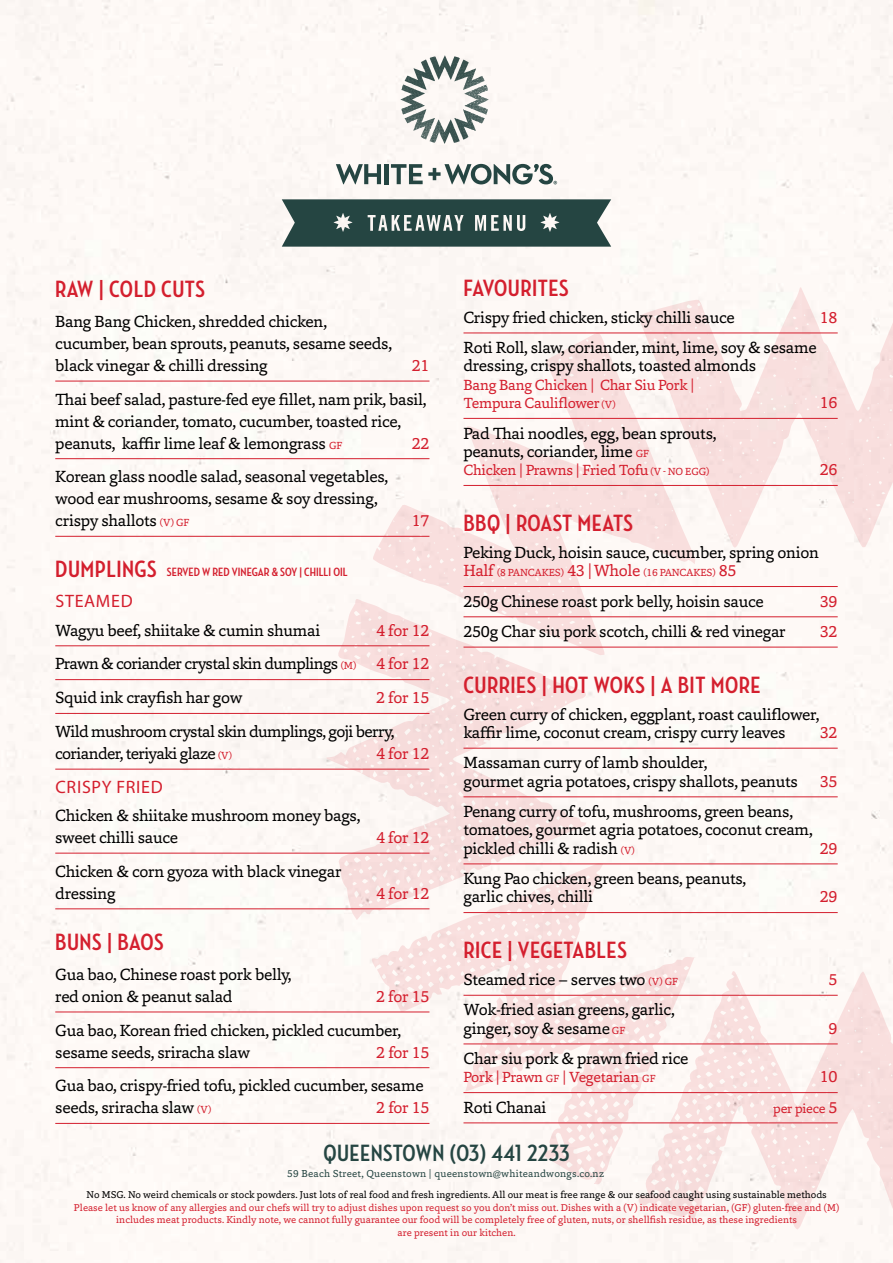
<style>
.page{position:relative;width:893px;height:1263px;background:#fef9f6}
.page>*{position:absolute;margin:0;border:0;box-sizing:border-box;transform-origin:0 0}
.t1{font:700 24px "Neutraface Condensed";letter-spacing:.02em;color:#d41f2e}
.t2{font:700 24px "Neutraface Condensed";letter-spacing:.02em;color:#254542}
.t3{font:18px "Myriad Pro";letter-spacing:.04em;color:#d41f2e}
.t4{font:16.5px/21.9px "Capita";letter-spacing:-.02em;color:#000}
.t5{font:16.5px "Capita";letter-spacing:-.02em;color:#d41f2e}
.t6{font:16.5px/21.9px "Capita";letter-spacing:-.04em;color:#000}
.t7{font:15px/18.3px "Capita";letter-spacing:-.02em;color:#d41f2e}
.t8{font:13.5px "Capita";letter-spacing:-.02em;color:#d41f2e}
.t9{font:700 12.3px "Neutraface Condensed";color:#d41f2e}
.t10{font:10.5px "Capita";letter-spacing:-.025em;color:#d41f2e}
.t11{font:10.35px "Capita";letter-spacing:.02em;color:#254542}
.t12{font:10.2px/12.6px "Capita";color:#d41f2e;text-align:center}
.t13{font:10.2px "Capita";color:#000}
.s1{font-size:10.5px;color:#d41f2e}
.s2{font-size:24px}
.s3{color:#d41f2e}
.s4{font-size:10.5px}
.s5{font-size:16.5px}
</style>
<div class="page">
<svg style="left:638px;top:287px;width:255px;height:262px;fill:#f9e2e1"></svg>
<svg style="left:326px;top:596px;width:261px;height:324px"></svg>
<svg style="left:373px;top:332px;width:323px;height:323px;fill:#fbf6f3"></svg>
<svg style="left:638px;top:969px;width:255px;height:260px"></svg>
<svg style="left:370px;top:863px;width:324px;height:322px;fill:#fbf6f3"></svg>
<hr style="left:55px;top:381px;width:374px;height:1px;background:#d41f2e">
<hr style="left:55px;top:458px;width:374px;height:1px;background:#d41f2e">
<hr style="left:55px;top:536px;width:374px;height:1px;background:#d41f2e">
<hr style="left:55px;top:645px;width:374px;height:1px;background:#d41f2e">
<hr style="left:55px;top:679px;width:374px;height:1px;background:#d41f2e">
<hr style="left:55px;top:713px;width:374px;height:1px;background:#d41f2e">
<hr style="left:55px;top:769px;width:374px;height:1px;background:#d41f2e">
<hr style="left:55px;top:853px;width:374px;height:1px;background:#d41f2e">
<hr style="left:55px;top:908px;width:374px;height:1px;background:#d41f2e">
<hr style="left:55px;top:1011px;width:374px;height:1px;background:#d41f2e">
<hr style="left:55px;top:1067px;width:374px;height:1px;background:#d41f2e">
<hr style="left:55px;top:1123px;width:374px;height:1px;background:#d41f2e">
<svg style="left:400px;top:55px;width:89px;height:89px"></svg>
<svg style="left:336px;top:164px;width:45px;height:20px"></svg>
<hr style="left:385px;top:164px;width:4px;height:20px;background:#254542">
<svg style="left:391px;top:164px;width:166px;height:20px"></svg>
<svg style="left:282px;top:199px;width:329px;height:48px;background:#425d5a"></svg>
<hr style="left:463px;top:333px;width:375px;height:1px;background:#d41f2e">
<hr style="left:463px;top:418px;width:375px;height:1px;background:#d41f2e">
<hr style="left:463px;top:485px;width:375px;height:1px;background:#d41f2e">
<hr style="left:463px;top:586px;width:375px;height:1px;background:#d41f2e">
<hr style="left:463px;top:616px;width:375px;height:1px;background:#d41f2e">
<hr style="left:463px;top:647px;width:375px;height:1px;background:#d41f2e">
<hr style="left:463px;top:748px;width:375px;height:1px;background:#d41f2e">
<hr style="left:463px;top:796px;width:375px;height:1px;background:#d41f2e">
<hr style="left:463px;top:863px;width:375px;height:1px;background:#d41f2e">
<hr style="left:463px;top:912px;width:375px;height:1px;background:#d41f2e">
<hr style="left:463px;top:995px;width:375px;height:1px;background:#d41f2e">
<hr style="left:463px;top:1043px;width:375px;height:1px;background:#d41f2e">
<hr style="left:463px;top:1092px;width:375px;height:1px;background:#d41f2e">
<hr style="left:463px;top:1122px;width:375px;height:1px;background:#d41f2e">
<h1 class="t1" style="left:55px;top:275px;width:151px">RAW | COLD CUTS</h1>
<p class="t4" style="left:55px;top:310px;width:338px">Bang Bang Chicken, shredded chicken, cucumber, bean sprouts, peanuts, sesame seeds, black vinegar &amp; chilli dressing</p>
<p class="t5" style="left:412px;top:354px;width:19px">21</p>
<p class="t4" style="left:55px;top:388px;width:373px">Thai beef salad, pasture-fed eye fillet, nam prik, basil, mint &amp; coriander, tomato, cucumber, toasted rice, peanuts, kaffir lime leaf &amp; lemongrass <span class="s1">GF</span></p>
<p class="t5" style="left:412px;top:432px;width:19px">22</p>
<p class="t4" style="left:55px;top:465px;width:334px">Korean glass noodle salad, seasonal vegetables, wood ear mushrooms, sesame &amp; soy dressing, crispy shallots <span class="s1">(V) GF</span></p>
<p class="t5" style="left:412px;top:510px;width:19px">17</p>
<p class="t9" style="left:55px;top:565px;width:294px"><span class="s2">DUMPLINGS</span> SERVED W RED VINEGAR &amp; SOY | CHILLI OIL</p>
<p class="t3" style="left:55px;top:590px;width:79px">STEAMED</p>
<p class="t4" style="left:55px;top:619px;width:267px">Wagyu beef, shiitake &amp; cumin shumai</p>
<p class="t4" style="left:55px;top:613px;width:376px;line-height:33.8px;text-align:justify;text-indent:321px"><span class="s3">4 for 12<br></span>Prawn &amp; coriander crystal skin dumplings <span class="s1">(M)</span> <span class="s3">4 for 12<br></span>Squid ink crayfish har gow</p>
<p class="t5" style="left:376px;top:687px;width:55px">2 for 15</p>
<p class="t6" style="left:55px;top:720px;width:341px">Wild mushroom crystal skin dumplings, goji berry, coriander, teriyaki glaze <span class="s1">(V)</span></p>
<p class="t5" style="left:376px;top:742px;width:55px">4 for 12</p>
<p class="t3" style="left:55px;top:776px;width:109px">CRISPY FRIED</p>
<p class="t4" style="left:55px;top:804px;width:307px">Chicken &amp; shiitake mushroom money bags, sweet chilli sauce</p>
<p class="t4" style="left:55px;top:860px;width:288px">Chicken &amp; corn gyoza with black vinegar dressing</p>
<p class="t5" style="left:376px;top:826px;width:55px">4 for 12</p>
<p class="t5" style="left:376px;top:882px;width:55px">4 for 12</p>
<h1 class="t1" style="left:463px;top:274px;width:107px">FAVOURITES</h1>
<p class="t4" style="left:463px;top:306px;width:273px">Crispy fried chicken, sticky chilli sauce</p>
<p class="t5" style="left:820px;top:306px;width:19px">18</p>
<p class="t4" style="left:463px;top:338px;width:355px;line-height:18.5px">Roti Roll, slaw, coriander, mint, lime, soy &amp; sesame dressing, crispy shallots, toasted almonds</p>
<p class="t7" style="left:463px;top:375px;width:232px">Bang Bang Chicken | Char Siu Pork |<br>Tempura Cauliflower <span class="s4">(V)</span></p>
<p class="t5" style="left:820px;top:392px;width:19px">16</p>
<p class="t4" style="left:463px;top:423px;width:254px;line-height:18.5px">Pad Thai noodles, egg, bean sprouts, peanuts, coriander, lime <span class="s1">GF</span></p>
<p class="t7" style="left:463px;top:461px;width:247px">Chicken | Prawns | Fried Tofu <span class="s4">(V - NO EGG)</span></p>
<p class="t5" style="left:820px;top:459px;width:19px">26</p>
<h1 class="t1" style="left:463px;top:509px;width:171px">BBQ | ROAST MEATS</h1>
<p class="t4" style="left:463px;top:541px;width:357px">Peking Duck, hoisin sauce, cucumber, spring onion</p>
<p class="t10" style="left:463px;top:566px;width:275px"><span class="s5">Half</span> (8 PANCAKES) <span class="s5">43 | Whole</span> (16 PANCAKES) <span class="s5">85</span></p>
<p class="t4" style="left:463px;top:590px;width:302px">250g Chinese roast pork belly, hoisin sauce</p>
<p class="t5" style="left:820px;top:590px;width:19px">39</p>
<p class="t4" style="left:463px;top:620px;width:324px">250g Char siu pork scotch, chilli &amp; red vinegar</p>
<p class="t5" style="left:820px;top:620px;width:19px">32</p>
<h1 class="t1" style="left:463px;top:671px;width:299px">CURRIES | HOT WOKS | A BIT MORE</h1>
<p class="t4" style="left:463px;top:704px;width:357px;line-height:18.5px">Green curry of chicken, eggplant, roast cauliflower, kaffir lime, coconut cream, crispy curry leaves</p>
<p class="t5" style="left:820px;top:721px;width:19px">32</p>
<p class="t4" style="left:463px;top:753px;width:336px;line-height:18.5px">Massaman curry of lamb shoulder,<br>gourmet agria potatoes, crispy shallots, peanuts</p>
<p class="t4" style="left:463px;top:802px;width:351px;line-height:18.5px">Penang curry of tofu, mushrooms, green beans, tomatoes, gourmet agria potatoes, coconut cream, pickled chilli &amp; radish <span class="s1">(V)</span></p>
<p class="t4" style="left:463px;top:869px;width:284px;line-height:18.5px">Kung Pao chicken, green beans, peanuts, garlic chives, chilli</p>
<p class="t5" style="left:820px;top:770px;width:19px">35</p>
<p class="t5" style="left:820px;top:837px;width:19px">29</p>
<p class="t5" style="left:820px;top:886px;width:19px">29</p>
<h1 class="t1" style="left:55px;top:928px;width:110px">BUNS | BAOS</h1>
<p class="t4" style="left:55px;top:963px;width:238px">Gua bao, Chinese roast pork belly, red onion &amp; peanut salad</p>
<h1 class="t1" style="left:463px;top:937px;width:165px">RICE | VEGETABLES</h1>
<p class="t4" style="left:463px;top:968px;width:216px">Steamed rice – serves two <span class="s1">(V) GF</span></p>
<p class="t5" style="left:829px;top:968px;width:11px">5</p>
<p class="t4" style="left:463px;top:1000px;width:213px;line-height:18.5px">Wok-fried asian greens, garlic, ginger, soy &amp; sesame <span class="s1">GF</span></p>
<p class="t5" style="left:376px;top:985px;width:55px">2 for 15</p>
<p class="t4" style="left:55px;top:1019px;width:347px">Gua bao, Korean fried chicken, pickled cucumber, sesame seeds, sriracha slaw</p>
<p class="t5" style="left:829px;top:1017px;width:11px">9</p>
<p class="t5" style="left:376px;top:1041px;width:55px">2 for 15</p>
<p class="t4" style="left:55px;top:1074px;width:370px">Gua bao, crispy-fried tofu, pickled cucumber, sesame seeds, sriracha slaw <span class="s1">(V)</span></p>
<p class="t4" style="left:463px;top:1047px;width:226px">Char siu pork &amp; prawn fried rice</p>
<p class="t7" style="left:463px;top:1068px;width:194px">Pork | Prawn <span class="s4">GF</span> | Vegetarian <span class="s4">GF</span></p>
<p class="t5" style="left:820px;top:1066px;width:19px">10</p>
<p class="t4" style="left:463px;top:1096px;width:85px">Roti Chanai</p>
<p class="t8" style="left:773px;top:1099px;width:66px">per piece <span class="s5">5</span></p>
<p class="t5" style="left:376px;top:1097px;width:55px">2 for 15</p>
<h1 class="t2" style="left:323px;top:1140px;width:248px">QUEENSTOWN (03) 441 2233</h1>
<p class="t11" style="left:287px;top:1166px;width:318px">59 Beach Street, Queenstown | queenstown@whiteandwongs.co.nz</p>
<p class="t13" style="left:87px;top:1188px;width:742px">No MSG. No weird chemicals or stock powders. Just lots of real food and fresh ingredients. All our meat is free range &amp; our seafood caught using sustainable methods</p>
<p class="t12" style="left:74px;top:1200px;width:767px">Please let us know of any allergies and our chefs will try to adjust dishes upon request so you don’t miss out. Dishes with a (V) indicate vegetarian, (GF) gluten-free and (M) includes meat products. Kindly note, we cannot fully guarantee our food will be completely free of gluten, nuts, or shellfish residue, as these ingredients<br>are present in our kitchen.</p>
</div>
